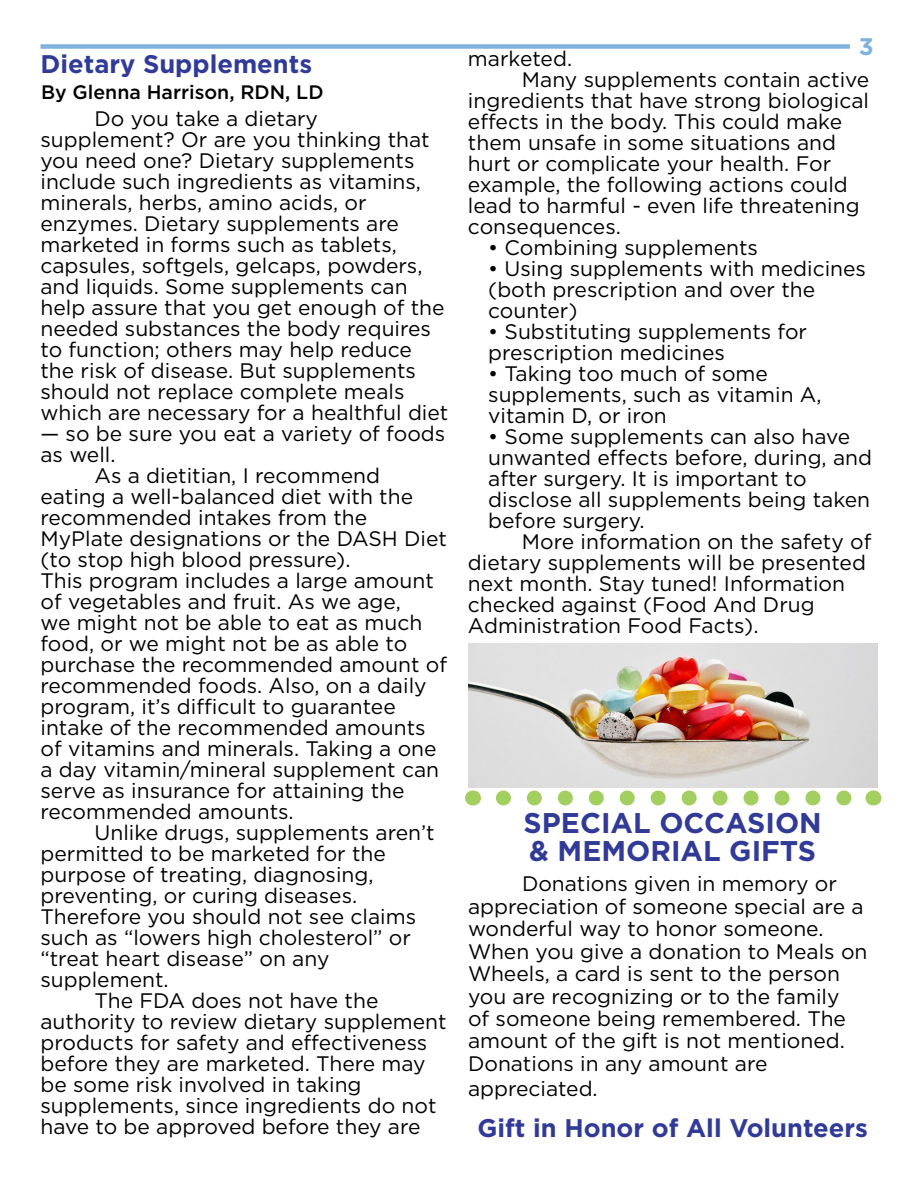
<style>
.page{position:relative;width:918px;height:1188px;background:#fff}
.page>*{position:absolute;margin:0;border:0;box-sizing:border-box;transform-origin:0 0}
.t1{font:700 28.5px/28.5px "Gotham";color:#313b97}
.t2{font:700 25.5px "Gotham";color:#313b97}
.t3{font:700 24px "Gotham";color:#80b2dc}
.t4{font:21px/21px "Gotham";color:#000}
.t5{font:500 19.5px "Gotham";color:#000}
</style>
<div class="page">
<div style="left:40px;top:44px;width:810px;height:5px;background:#80b2dc"></div>
<svg style="left:503px;top:790px;width:349px;height:16px"></svg>
<svg style="left:473px;top:790px;width:1px;height:16px"></svg>
<svg style="left:873px;top:790px;width:1px;height:16px"></svg>
<img style="left:468px;top:644px;width:410px;height:143px">
<p class="t2" style="left:40px;top:47px;width:273px">Dietary Supplements</p>
<p class="t5" style="left:41px;top:80px;width:284px">By Glenna Harrison, RDN, LD</p>
<p class="t4" style="left:40px;top:107px;width:409px;text-indent:54px">Do you take a dietary supplement? Or are you thinking that you need one? Dietary supplements include such ingredients as vitamins, minerals, herbs, amino acids, or enzymes. Dietary supplements are marketed in forms such as tablets, capsules, softgels, gelcaps, powders, and liquids. Some supplements can help assure that you get enough of the needed substances the body requires to function; others may help reduce the risk of disease. But supplements should not replace complete meals which are necessary for a healthful diet</p>
<p class="t4" style="left:40px;top:422px;width:406px">— so be sure you eat a variety of foods</p>
<p class="t4" style="left:40px;top:443px;width:77px">as well.</p>
<p class="t4" style="left:94px;top:464px;width:287px">As a dietitian, I recommend</p>
<p class="t4" style="left:40px;top:485px;width:374px">eating a well-balanced diet with the</p>
<p class="t4" style="left:40px;top:506px;width:328px">recommended intakes from the</p>
<p class="t4" style="left:40px;top:527px;width:408px">MyPlate designations or the DASH Diet</p>
<p class="t4" style="left:40px;top:548px;width:312px">(to stop high blood pressure).</p>
<p class="t4" style="left:40px;top:569px;width:395px">This program includes a large amount</p>
<p class="t4" style="left:40px;top:590px;width:362px">of vegetables and fruit. As we age,</p>
<p class="t4" style="left:40px;top:611px;width:383px">we might not be able to eat as much</p>
<p class="t4" style="left:40px;top:632px;width:368px">food, or we might not be as able to</p>
<p class="t4" style="left:40px;top:653px;width:408px">purchase the recommended amount of</p>
<p class="t4" style="left:40px;top:674px;width:388px">recommended foods. Also, on a daily</p>
<p class="t4" style="left:40px;top:695px;width:357px">program, it’s difficult to guarantee</p>
<p class="t4" style="left:40px;top:716px;width:387px">intake of the recommended amounts</p>
<p class="t4" style="left:40px;top:737px;width:398px">of vitamins and minerals. Taking a one</p>
<p class="t4" style="left:40px;top:758px;width:400px">a day vitamin/mineral supplement can</p>
<p class="t4" style="left:40px;top:779px;width:366px">serve as insurance for attaining the</p>
<p class="t4" style="left:40px;top:800px;width:255px">recommended amounts.</p>
<p class="t4" style="left:94px;top:821px;width:342px">Unlike drugs, supplements aren’t</p>
<p class="t4" style="left:40px;top:842px;width:347px">permitted to be marketed for the</p>
<p class="t4" style="left:40px;top:863px;width:335px">purpose of treating, diagnosing,</p>
<p class="t4" style="left:40px;top:884px;width:318px">preventing, or curing diseases.</p>
<p class="t4" style="left:40px;top:905px;width:377px">Therefore you should not see claims</p>
<p class="t4" style="left:40px;top:926px;width:372px">such as “lowers high cholesterol” or</p>
<p class="t4" style="left:40px;top:947px;width:290px">“treat heart disease” on any</p>
<p class="t4" style="left:40px;top:968px;width:130px">supplement.</p>
<p class="t4" style="left:94px;top:989px;width:286px">The FDA does not have the</p>
<p class="t4" style="left:40px;top:1010px;width:408px">authority to review dietary supplement</p>
<p class="t4" style="left:40px;top:1031px;width:388px">products for safety and effectiveness</p>
<p class="t4" style="left:40px;top:1052px;width:387px">before they are marketed. There may</p>
<p class="t4" style="left:40px;top:1073px;width:323px">be some risk involved in taking</p>
<p class="t4" style="left:40px;top:1094px;width:398px">supplements, since ingredients do not</p>
<p class="t4" style="left:40px;top:1115px;width:382px">have to be approved before they are</p>
<p class="t3" style="left:859px;top:31px;width:16px">3</p>
<p class="t4" style="left:468px;top:48px;width:106px">marketed.</p>
<p class="t4" style="left:522px;top:69px;width:349px">Many supplements contain active</p>
<p class="t4" style="left:468px;top:90px;width:403px">ingredients that have strong biological</p>
<p class="t4" style="left:468px;top:111px;width:376px">effects in the body. This could make</p>
<p class="t4" style="left:468px;top:132px;width:370px">them unsafe in some situations and</p>
<p class="t4" style="left:468px;top:153px;width:365px">hurt or complicate your health. For</p>
<p class="t4" style="left:468px;top:174px;width:381px">example, the following actions could</p>
<p class="t4" style="left:468px;top:195px;width:393px">lead to harmful - even life threatening</p>
<p class="t4" style="left:468px;top:216px;width:155px">consequences.</p>
<p class="t4" style="left:488px;top:237px;width:271px">• Combining supplements</p>
<p class="t4" style="left:488px;top:258px;width:379px">• Using supplements with medicines (both prescription and over the counter)</p>
<p class="t4" style="left:488px;top:321px;width:320px">• Substituting supplements for prescription medicines</p>
<p class="t4" style="left:488px;top:363px;width:335px">• Taking too much of some supplements, such as vitamin A, vitamin D, or iron</p>
<p class="t4" style="left:488px;top:426px;width:385px">• Some supplements can also have unwanted effects before, during, and after surgery. It is important to disclose all supplements being taken before surgery.</p>
<p class="t4" style="left:468px;top:531px;width:405px;text-indent:54px">More information on the safety of dietary supplements will be presented next month. Stay tuned! Information checked against (Food And Drug Administration Food Facts).</p>
<h1 class="t1" style="left:524px;top:808px;width:300px">SPECIAL OCCASION &amp; MEMORIAL GIFTS</h1>
<p class="t4" style="left:468px;top:872px;width:401px;line-height:22.5px;text-indent:54px">Donations given in memory or appreciation of someone special are a wonderful way to honor someone.<br>When you give a donation to Meals on Wheels, a card is sent to the person you are recognizing or to the family<br>of someone being remembered. The amount of the gift is not mentioned.<br>Donations in any amount are</p>
<p class="t4" style="left:468px;top:1078px;width:131px">appreciated.</p>
<p class="t2" style="left:477px;top:1111px;width:392px">Gift in Honor of All Volunteers</p>
</div>
